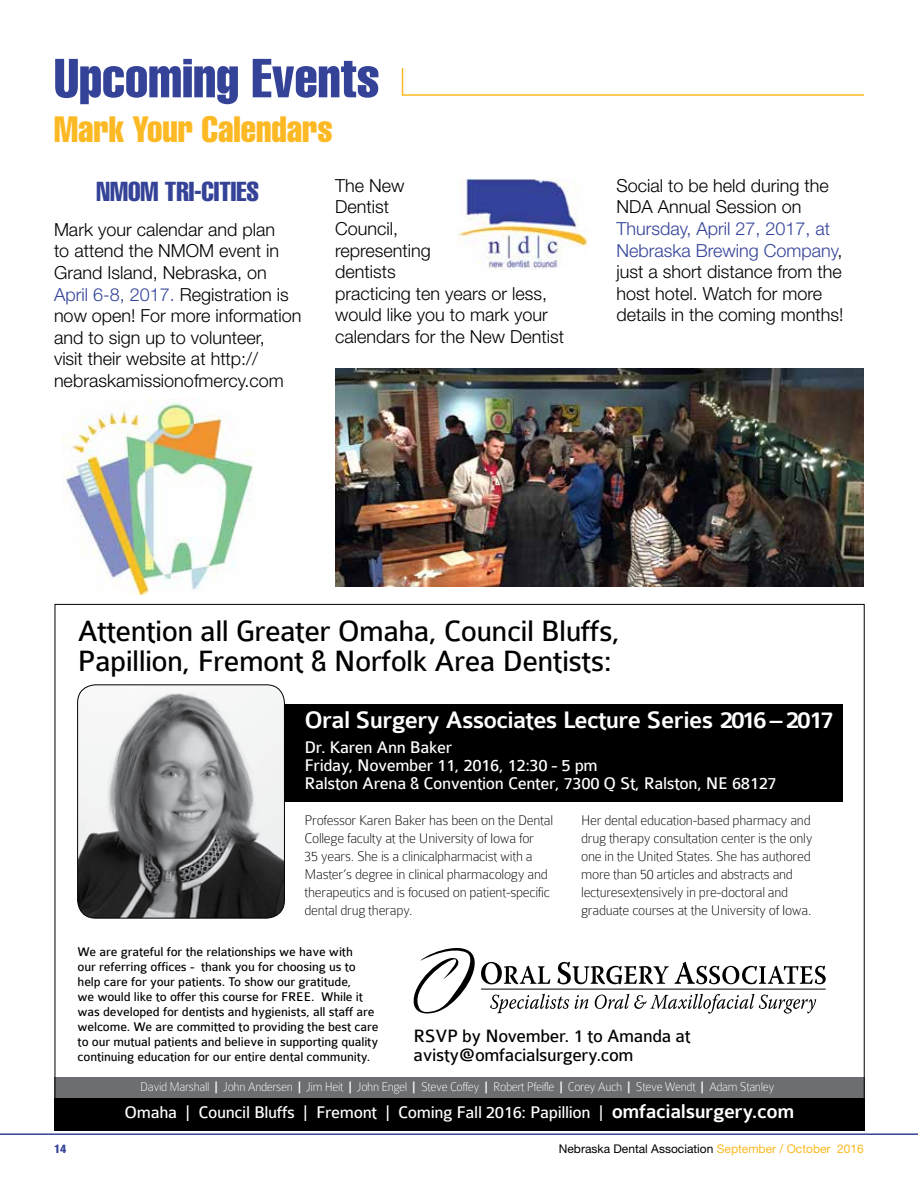
<style>
.page{position:relative;width:918px;height:1188px;background:#fff}
.page>*{position:absolute;margin:0;border:0;box-sizing:border-box;transform-origin:0 0}
.t1{font:extra-condensed 54px "Helvetica";color:#344398}
.t2{font:extra-condensed 36px "Helvetica";color:#fdb924}
.t3{font:31.5px/30.6px "Colaborate";letter-spacing:-.02em;color:#000}
.t4{font:extra-condensed 27px "Helvetica";color:#344398}
.t5{font:500 25.5px "Colaborate";letter-spacing:-.03em;color:#fff}
.t6{font:19.05px/19px "Colaborate";letter-spacing:-.02em;color:#000}
.t7{font:300 18px/21.6px "Helvetica Neue LT Std";color:#000}
.t8{font:18px/18px "Colaborate";letter-spacing:-.02em;color:#fff}
.t9{font:100 15px/18px "Colaborate";letter-spacing:-.02em;color:#000}
.t10{font:13.5px/15px "Colaborate";letter-spacing:-.01em;color:#000}
.t11{font:100 13.5px "Colaborate";letter-spacing:-.03em;color:#fff}
.t12{font:12px "Helvetica Neue LT Std";color:#000}
.t13{font:800 condensed 12px "Helvetica Neue LT Std";color:#344398}
.s1{color:#344398}
.s2{font-weight:500}
.s3{font-weight:500;font-size:21px}
.s4{color:#fdb924}
</style>
<div class="page">
<hr style="left:0;top:1133px;width:918px;height:2px;background:#344398">
<svg style="left:401px;top:68px;width:463px;height:28px"></svg>
<div style="left:248px;top:704px;width:595px;height:97px;background:#000"></div>
<div style="left:55px;top:1098px;width:810px;height:32px;background:#000"></div>
<div style="left:55px;top:1077px;width:810px;height:21px;background:#6d6e71"></div>
<svg style="left:414px;top:948px;width:412px;height:66px"></svg>
<img style="left:78px;top:685px;width:206px;height:233px">
<div style="left:77px;top:684px;width:208px;height:235px;border:1px solid #000;border-radius:18px"></div>
<img style="left:62px;top:399px;width:191px;height:195px">
<img style="left:457px;top:179px;width:131px;height:91px">
<img style="left:335px;top:368px;width:529px;height:218px">
<h1 class="t1" style="left:54px;top:44px;width:327px">Upcoming Events</h1>
<h2 class="t2" style="left:54px;top:107px;width:280px">Mark Your Calendars</h2>
<h3 class="t4" style="left:97px;top:174px;width:164px">NMOM TRI-CITIES</h3>
<p class="t7" style="left:54px;top:218px;width:249px">Mark your calendar and plan<br>to attend the NMOM event in<br>Grand Island, Nebraska, on<br><span class="s1">April 6-8, 2017.</span> Registration is now open! For more information and to sign up to volunteer,<br>visit their website at http:// nebraskamissionofmercy.com</p>
<p class="t7" style="left:335px;top:174px;width:231px">The New<br>Dentist<br>Council,<br>representing<br>dentists<br>practicing ten years or less, would like you to mark your calendars for the New Dentist</p>
<p class="t7" style="left:616px;top:174px;width:214px">Social to be held during the<br>NDA Annual Session on</p>
<p class="t7" style="left:616px;top:217px;width:229px"><span class="s1">Thursday, April 27, 2017, at<br>Nebraska Brewing Company</span>, just a short distance from the host hotel. Watch for more details in the coming months!</p>
<h3 class="t3" style="left:78px;top:616px;width:544px">Attention all Greater Omaha, Council Bluffs,<br>Papillion, Fremont &amp; Norfolk Area Dentists:</h3>
<h3 class="t5" style="left:305px;top:707px;width:531px">Oral Surgery Associates Lecture Series 2016 – 2017</h3>
<p class="t8" style="left:305px;top:738px;width:474px">Dr. Karen Ann Baker<br>Friday, November 11, 2016, 12:30 - 5 pm<br>Ralston Arena &amp; Convention Center, 7300 Q St, Ralston, NE 68127</p>
<p class="t9" style="left:305px;top:811px;width:250px">Professor Karen Baker has been on the Dental College faculty at the University of Iowa for<br>35 years. She is a clinicalpharmacist with a Master’s degree in clinical pharmacology and therapeutics and is focused on patient-specific dental drug therapy.</p>
<p class="t9" style="left:581px;top:811px;width:233px">Her dental education-based pharmacy and drug therapy consultation center is the only one in the United States. She has authored more than 50 articles and abstracts and lecturesextensively in pre-doctoral and graduate courses at the University of Iowa.</p>
<p class="t10" style="left:78px;top:945px;width:303px">We are grateful for the relationships we have with<br>our referring offices - thank you for choosing us to help care for your patients. To show our gratitude,<br>we would like to offer this course for FREE. While it was developed for dentists and hygienists, all staff are welcome. We are committed to providing the best care to our mutual patients and believe in supporting quality continuing education for our entire dental community.</p>
<p class="t6" style="left:414px;top:1027px;width:279px">RSVP by November. 1 to Amanda at avisty@omfacialsurgery.com</p>
<p class="t11" style="left:140px;top:1080px;width:636px">David Marshall <span class="s2">|</span> John Andersen <span class="s2">|</span> Jim Heit <span class="s2">|</span> John Engel <span class="s2">|</span> Steve Coffey <span class="s2">|</span> Robert Pfeifle <span class="s2">|</span> Corey Auch <span class="s2">|</span> Steve Wendt <span class="s2">|</span> Adam Stanley</p>
<p class="t8" style="left:125px;top:1104px;width:671px">Omaha | Council Bluffs | Fremont | Coming Fall 2016: Papillion | <span class="s3">omfacialsurgery.com</span></p>
<p class="t13" style="left:54px;top:1142px;width:14px">14</p>
<p class="t12" style="left:559px;top:1142px;width:307px">Nebraska Dental Association <span class="s4">September / October 2016</span></p>
</div>
